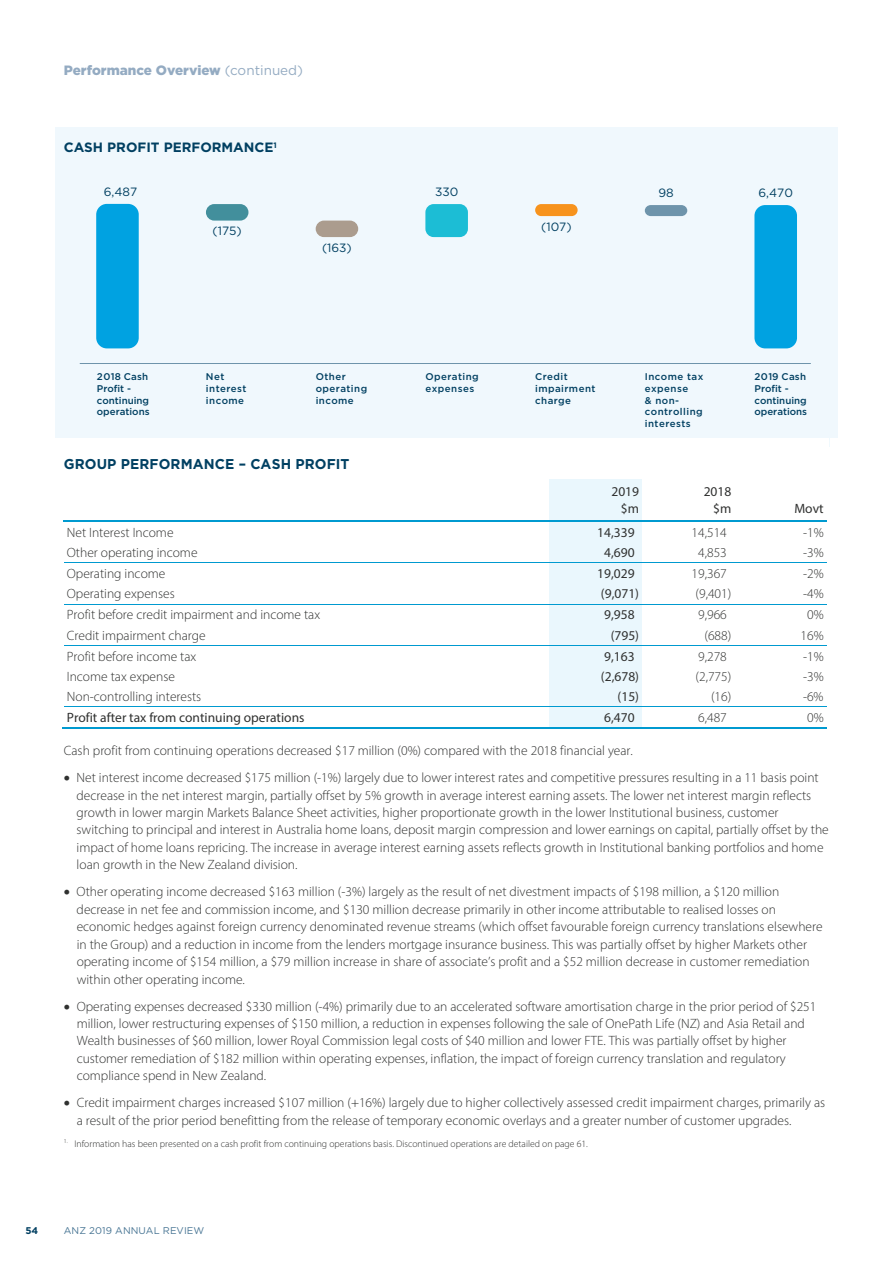
<style>
.page{position:relative;width:893px;height:1263px;background:#fff}
.page>*{position:absolute;margin:0;border:0;box-sizing:border-box;transform-origin:0 0}
.t1{font:700 14.25px "Gotham";letter-spacing:.005em;color:#004062}
.t2{font:300 13.5px/17.4px "Myriad Pro";color:#303130}
.t3{font:13.5px "Myriad Pro";color:#303130}
.t4{font:900 13.5px "Gotham";color:#94abc2}
.t5{font:700 13.5px "Gotham HTF";color:#003f61}
.t6{font:12px "Gotham";color:#003f61}
.t7{font:500 9.75px/11.7px "Gotham";letter-spacing:.045em;color:#003f61}
.t8{font:300 9.75px "Myriad Pro";color:#303130}
.t9{font:500 9.75px/11.7px "Gotham";color:#003f61}
.t10{font:9.75px "Gotham";letter-spacing:.01em;color:#487594}
.t11{font:700 9.75px "Gotham";color:#003f61}
.s1{font-weight:400}
</style>
<div class="page">
<div style="left:550px;top:479px;width:92px;height:21px;background:#eaf7fd"></div>
<div style="left:550px;top:500px;width:92px;height:20px;background:#eaf7fd"></div>
<div style="left:550px;top:522px;width:92px;height:20px;background:#eaf7fd"></div>
<hr style="left:64px;top:520px;width:486px;height:2px;background:#009ad0">
<hr style="left:550px;top:520px;width:92px;height:2px;background:#009ad0">
<hr style="left:642px;top:520px;width:185px;height:2px;background:#009ad0">
<div style="left:550px;top:542px;width:92px;height:20px;background:#eaf7fd"></div>
<div style="left:550px;top:563px;width:92px;height:20px;background:#eaf7fd"></div>
<hr style="left:64px;top:562px;width:763px;height:1px;background:#009ad0">
<div style="left:550px;top:583px;width:92px;height:21px;background:#eaf7fd"></div>
<div style="left:550px;top:605px;width:92px;height:20px;background:#eaf7fd"></div>
<hr style="left:64px;top:604px;width:763px;height:1px;background:#009ad0">
<div style="left:550px;top:625px;width:92px;height:20px;background:#eaf7fd"></div>
<div style="left:550px;top:646px;width:92px;height:20px;background:#eaf7fd"></div>
<hr style="left:64px;top:645px;width:763px;height:1px;background:#009ad0">
<div style="left:550px;top:666px;width:92px;height:20px;background:#eaf7fd"></div>
<div style="left:550px;top:686px;width:92px;height:20px;background:#eaf7fd"></div>
<div style="left:550px;top:707px;width:92px;height:20px;background:#eaf7fd"></div>
<hr style="left:64px;top:707px;width:763px;height:1px;background:#009ad0">
<hr style="left:63px;top:728px;width:487px;height:1px;background:#009ad0">
<hr style="left:549px;top:728px;width:93px;height:1px;background:#009ad0">
<hr style="left:641px;top:728px;width:93px;height:1px;background:#009ad0">
<hr style="left:733px;top:728px;width:94px;height:1px;background:#009ad0">
<div style="left:55px;top:128px;width:783px;height:310px;background:#f0f8fd"></div>
<div style="left:96px;top:204px;width:43px;height:144px;background:#00a2e1;border-radius:11px"></div>
<div style="left:754px;top:205px;width:43px;height:143px;background:#00a2e1;border-radius:11px"></div>
<div style="left:206px;top:204px;width:42px;height:17px;background:#428f9c;border-radius:8px"></div>
<div style="left:316px;top:221px;width:42px;height:16px;background:#ab9c8e;border-radius:8px"></div>
<svg style="left:425px;top:204px;width:43px;height:33px"></svg>
<div style="left:535px;top:204px;width:43px;height:12px;background:#f7931d;border-radius:6px"></div>
<svg style="left:645px;top:205px;width:42px;height:11px"></svg>
<hr style="left:80px;top:363px;width:730px;height:1px;background:#6e94ab">
<p class="t4" style="left:64px;top:62px;width:241px">Performance Overview <span class="s1">(continued)</span></p>
<p class="t5" style="left:64px;top:140px;width:215px">CASH PROFIT PERFORMANCE<sup>1</sup></p>
<p class="t6" style="left:104px;top:185px;width:35px">6,487</p>
<p class="t6" style="left:758px;top:186px;width:36px">6,470</p>
<p class="t6" style="left:435px;top:185px;width:25px">330</p>
<p class="t6" style="left:658px;top:186px;width:17px">98</p>
<p class="t6" style="left:213px;top:224px;width:31px">(175)</p>
<p class="t6" style="left:322px;top:241px;width:31px">(163)</p>
<p class="t6" style="left:541px;top:220px;width:32px">(107)</p>
<p class="t9" style="left:97px;top:371px;width:54px">2018 Cash<br>Profit - continuing operations</p>
<p class="t9" style="left:754px;top:371px;width:54px">2019 Cash<br>Profit - continuing operations</p>
<p class="t7" style="left:206px;top:371px;width:42px">Net interest income</p>
<p class="t7" style="left:316px;top:371px;width:53px">Other operating income</p>
<p class="t7" style="left:425px;top:371px;width:55px">Operating expenses</p>
<p class="t7" style="left:535px;top:371px;width:62px">Credit impairment charge</p>
<p class="t7" style="left:645px;top:371px;width:60px">Income tax expense<br>&amp; non&shy;controlling interests</p>
<p class="t1" style="left:64px;top:455px;width:287px">GROUP PERFORMANCE – CASH PROFIT</p>
<p class="t3" style="left:611px;top:483px;width:29px">2019</p>
<p class="t3" style="left:704px;top:483px;width:29px">2018</p>
<p class="t3" style="left:621px;top:500px;width:20px">$m</p>
<p class="t3" style="left:713px;top:500px;width:20px">$m</p>
<p class="t3" style="left:794px;top:500px;width:31px">Movt</p>
<p class="t2" style="left:67px;top:523px;width:108px">Net Interest Income</p>
<p class="t3" style="left:597px;top:524px;width:39px">14,339</p>
<p class="t2" style="left:692px;top:523px;width:37px">14,514</p>
<p class="t2" style="left:803px;top:523px;width:22px">-1%</p>
<p class="t2" style="left:67px;top:544px;width:132px">Other operating income</p>
<p class="t3" style="left:604px;top:544px;width:32px">4,690</p>
<p class="t2" style="left:698px;top:544px;width:30px">4,853</p>
<p class="t2" style="left:803px;top:544px;width:22px">-3%</p>
<p class="t2" style="left:67px;top:565px;width:100px">Operating income</p>
<p class="t3" style="left:597px;top:565px;width:39px">19,029</p>
<p class="t2" style="left:692px;top:565px;width:37px">19,367</p>
<p class="t2" style="left:803px;top:565px;width:22px">-2%</p>
<p class="t2" style="left:67px;top:585px;width:109px">Operating expenses</p>
<p class="t3" style="left:601px;top:585px;width:40px">(9,071)</p>
<p class="t2" style="left:696px;top:585px;width:37px">(9,401)</p>
<p class="t2" style="left:803px;top:585px;width:22px">-4%</p>
<p class="t2" style="left:67px;top:606px;width:255px">Profit before credit impairment and income tax</p>
<p class="t3" style="left:604px;top:606px;width:32px">9,958</p>
<p class="t2" style="left:698px;top:606px;width:30px">9,966</p>
<p class="t2" style="left:807px;top:606px;width:18px">0%</p>
<p class="t2" style="left:67px;top:626px;width:140px">Credit impairment charge</p>
<p class="t3" style="left:611px;top:627px;width:30px">(795)</p>
<p class="t2" style="left:704px;top:626px;width:28px">(688)</p>
<p class="t2" style="left:800px;top:626px;width:25px">16%</p>
<p class="t2" style="left:67px;top:647px;width:131px">Profit before income tax</p>
<p class="t3" style="left:604px;top:648px;width:32px">9,163</p>
<p class="t2" style="left:698px;top:647px;width:30px">9,278</p>
<p class="t2" style="left:803px;top:647px;width:22px">-1%</p>
<p class="t2" style="left:67px;top:667px;width:110px">Income tax expense</p>
<p class="t3" style="left:601px;top:668px;width:40px">(2,678)</p>
<p class="t2" style="left:696px;top:667px;width:37px">(2,775)</p>
<p class="t2" style="left:803px;top:667px;width:22px">-3%</p>
<p class="t2" style="left:67px;top:688px;width:136px">Non-controlling interests</p>
<p class="t3" style="left:618px;top:688px;width:23px">(15)</p>
<p class="t2" style="left:711px;top:688px;width:22px">(16)</p>
<p class="t2" style="left:803px;top:688px;width:22px">-6%</p>
<p class="t3" style="left:67px;top:709px;width:239px">Profit after tax from continuing operations</p>
<p class="t3" style="left:604px;top:709px;width:32px">6,470</p>
<p class="t2" style="left:698px;top:709px;width:30px">6,487</p>
<p class="t2" style="left:807px;top:709px;width:18px">0%</p>
<p class="t2" style="left:77px;top:737px;width:744px;line-height:26.8px;text-indent:-13px">Cash profit from continuing operations decreased $17 million (0%) compared with the 2018 financial year.<br>Net interest income decreased $175 million (-1%) largely due to lower interest rates and competitive pressures resulting in a 11 basis point</p>
<p class="t2" style="left:77px;top:786px;width:754px">decrease in the net interest margin, partially offset by 5% growth in average interest earning assets. The lower net interest margin reflects growth in lower margin Markets Balance Sheet activities, higher proportionate growth in the lower Institutional business, customer switching to principal and interest in Australia home loans, deposit margin compression and lower earnings on capital, partially offset by the impact of home loans repricing. The increase in average interest earning assets reflects growth in Institutional banking portfolios and home loan growth in the New Zealand division.</p>
<p class="t2" style="left:77px;top:883px;width:748px">Other operating income decreased $163 million (-3%) largely as the result of net divestment impacts of $198 million, a $120 million decrease in net fee and commission income, and $130 million decrease primarily in other income attributable to realised losses on economic hedges against foreign currency denominated revenue streams (which offset favourable foreign currency translations elsewhere in the Group) and a reduction in income from the lenders mortgage insurance business. This was partially offset by higher Markets other operating income of $154 million, a $79 million increase in share of associate’s profit and a $52 million decrease in customer remediation within other operating income.</p>
<p class="t2" style="left:77px;top:997px;width:741px">Operating expenses decreased $330 million (-4%) primarily due to an accelerated software amortisation charge in the prior period of $251 million, lower restructuring expenses of $150 million, a reduction in expenses following the sale of OnePath Life (NZ) and Asia Retail and Wealth businesses of $60 million, lower Royal Commission legal costs of $40 million and lower FTE. This was partially offset by higher customer remediation of $182 million within operating expenses, inflation, the impact of foreign currency translation and regulatory compliance spend in New Zealand.</p>
<p class="t2" style="left:77px;top:1094px;width:750px">Credit impairment charges increased $107 million (+16%) largely due to higher collectively assessed credit impairment charges, primarily as a result of the prior period benefitting from the release of temporary economic overlays and a greater number of customer upgrades.</p>
<p class="t8" style="left:64px;top:1138px;width:526px"><sup>1.</sup> Information has been presented on a cash profit from continuing operations basis. Discontinued operations are detailed on page 61.</p>
<p class="t11" style="left:25px;top:1224px;width:14px">54</p>
<p class="t10" style="left:64px;top:1225px;width:142px">ANZ 2019 ANNUAL REVIEW</p>
</div>
